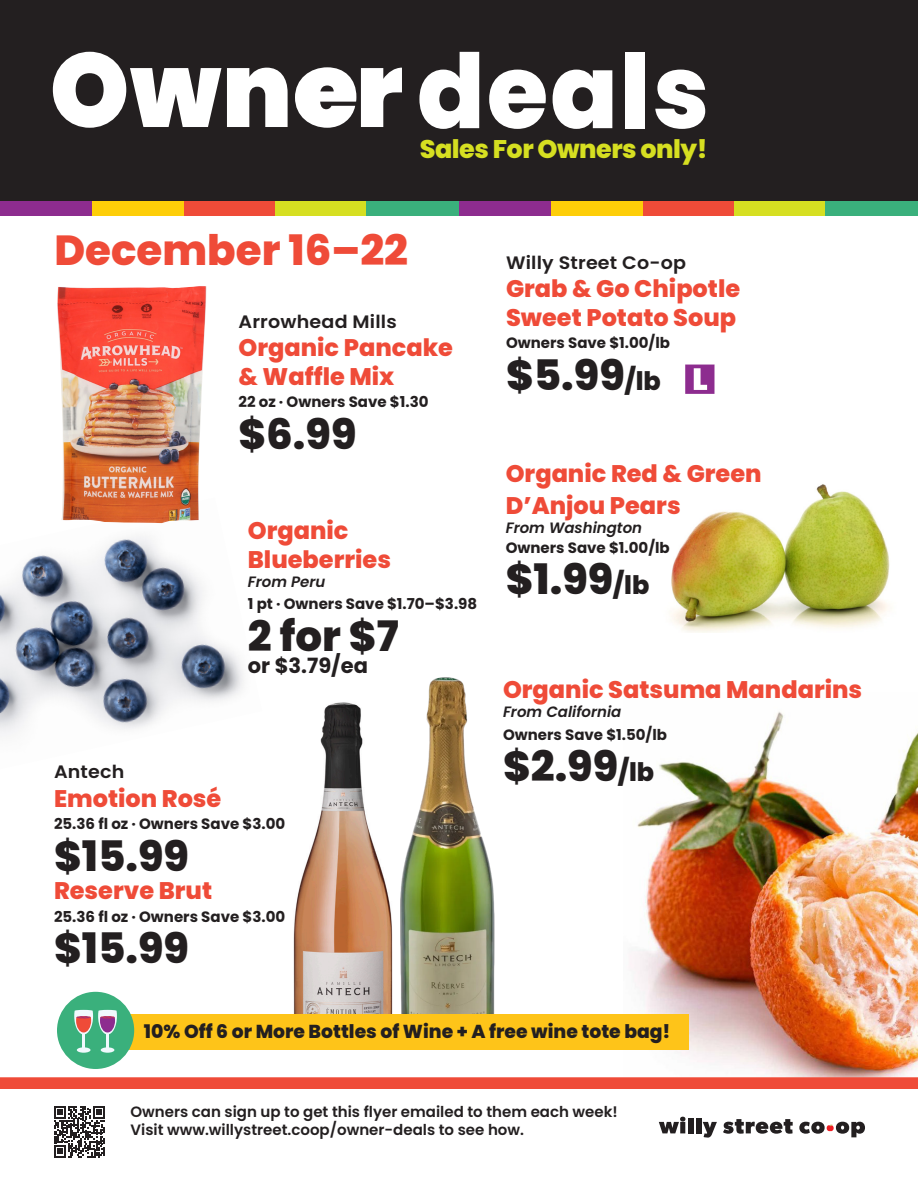
<style>
.page{position:relative;width:918px;height:1188px;background:#fff}
.page>*{position:absolute;margin:0;border:0;box-sizing:border-box;transform-origin:0 0}
.t1{font:800 42px "Poppins";color:#231f20}
.t2{font:800 42px "Poppins";color:#ef4b38}
.t3{font:800 25.5px "Poppins";letter-spacing:-.02em;color:#d6df21}
.t4{font:800 24px/28.5px "Poppins";color:#ef4b38}
.t5{font:700 21px "Poppins";color:#231f20}
.t6{font:800 18.75px "Poppins";color:#231f20}
.t7{font:600 18px "Poppins";letter-spacing:.01em;color:#231f20;scale:1.06 1}
.t8{font:700 15px "Poppins";color:#231f20}
.t9{font:600 15px "Poppins";color:#231f20}
.t10{font:italic 600 15px "Poppins";color:#231f20}
.s1{font-size:25.5px}
</style>
<div class="page">
<div style="left:0;top:0;width:918px;height:207px;background:#231f20"></div>
<svg style="left:419px;top:52px;width:60px;height:77px"></svg>
<svg style="left:489px;top:70px;width:57px;height:59px"></svg>
<svg style="left:553px;top:70px;width:59px;height:59px"></svg>
<div style="left:626px;top:52px;width:19px;height:76px;background:#fff"></div>
<svg style="left:655px;top:70px;width:50px;height:59px"></svg>
<svg style="left:53px;top:52px;width:168px;height:76px"></svg>
<svg style="left:227px;top:68px;width:61px;height:59px"></svg>
<svg style="left:295px;top:67px;width:107px;height:61px"></svg>
<div style="left:184px;top:201px;width:91px;height:15px;background:#ef4b38"></div>
<div style="left:275px;top:201px;width:92px;height:15px;background:#d6df21"></div>
<div style="left:367px;top:201px;width:92px;height:15px;background:#3ab07c"></div>
<div style="left:0;top:201px;width:92px;height:15px;background:#8d2c8f"></div>
<div style="left:92px;top:201px;width:92px;height:15px;background:#fece08"></div>
<div style="left:643px;top:201px;width:91px;height:15px;background:#ef4b38"></div>
<div style="left:734px;top:201px;width:92px;height:15px;background:#d6df21"></div>
<div style="left:826px;top:201px;width:92px;height:15px;background:#3ab07c"></div>
<div style="left:459px;top:201px;width:92px;height:15px;background:#8d2c8f"></div>
<div style="left:551px;top:201px;width:92px;height:15px;background:#fece08"></div>
<img style="left:0;top:523px;width:244px;height:211px">
<img style="left:624px;top:711px;width:294px;height:366px">
<img style="left:671px;top:484px;width:219px;height:148px">
<svg style="left:0;top:1077px;width:918px;height:12px;background:#ef4f3c"></svg>
<svg style="left:54px;top:1106px;width:51px;height:51px"></svg>
<svg style="left:659px;top:1117px;width:26px;height:16px"></svg>
<div style="left:688px;top:1118px;width:5px;height:15px;background:#231f20"></div>
<div style="left:696px;top:1118px;width:5px;height:15px;background:#231f20"></div>
<svg style="left:703px;top:1122px;width:14px;height:16px"></svg>
<svg style="left:723px;top:1119px;width:70px;height:15px"></svg>
<svg style="left:799px;top:1122px;width:66px;height:15px"></svg>
<img style="left:251px;top:677px;width:358px;height:338px">
<div style="left:130px;top:1015px;width:559px;height:35px;background:#fec419"></div>
<img style="left:57px;top:286px;width:150px;height:237px">
<div style="left:57px;top:992px;width:77px;height:77px;background:#3ab07c;border-radius:50%"></div>
<svg style="left:77px;top:1047px;width:14px;height:6px"></svg>
<svg style="left:101px;top:1047px;width:13px;height:6px"></svg>
<svg style="left:74px;top:1010px;width:43px;height:41px"></svg>
<svg style="left:685px;top:364px;width:30px;height:30px"></svg>
<h2 class="t3" style="left:420px;top:134px;width:289px">Sales For Owners only!</h2>
<p class="t2" style="left:54px;top:226px;width:355px">December 16–22</p>
<p class="t7" style="left:238px;top:311px;width:151px">Arrowhead Mills</p>
<p class="t4" style="left:238px;top:334px;width:216px">Organic Pancake &amp; Waffle Mix</p>
<p class="t8" style="left:238px;top:393px;width:192px">22 oz · Owners Save $1.30</p>
<p class="t1" style="left:238px;top:410px;width:119px">$6.99</p>
<p class="t4" style="left:248px;top:517px;width:145px">Organic<br>Blueberries</p>
<p class="t10" style="left:248px;top:573px;width:79px">From Peru</p>
<p class="t8" style="left:248px;top:595px;width:231px">1 pt · Owners Save $1.70–$3.98</p>
<p class="t1" style="left:248px;top:612px;width:152px">2 for $7</p>
<p class="t5" style="left:248px;top:654px;width:122px">or $3.79/ea</p>
<p class="t7" style="left:54px;top:761px;width:68px">Antech</p>
<p class="t4" style="left:54px;top:784px;width:169px">Emotion Rosé</p>
<p class="t8" style="left:54px;top:815px;width:233px">25.36 fl oz · Owners Save $3.00</p>
<p class="t1" style="left:54px;top:832px;width:137px">$15.99</p>
<p class="t4" style="left:54px;top:877px;width:160px">Reserve Brut</p>
<p class="t8" style="left:54px;top:908px;width:233px">25.36 fl oz · Owners Save $3.00</p>
<p class="t1" style="left:54px;top:924px;width:137px">$15.99</p>
<p class="t7" style="left:506px;top:252px;width:171px">Willy Street Co-op</p>
<p class="t4" style="left:506px;top:275px;width:236px">Grab &amp; Go Chipotle<br>Sweet Potato Soup</p>
<p class="t8" style="left:506px;top:334px;width:166px">Owners Save $1.00/lb</p>
<p class="t1" style="left:506px;top:351px;width:156px">$5.99<span class="s1">/lb</span></p>
<p class="t4" style="left:506px;top:458px;width:257px;line-height:32px">Organic Red &amp; Green<br>D’Anjou Pears</p>
<p class="t10" style="left:506px;top:519px;width:138px">From Washington</p>
<p class="t8" style="left:506px;top:539px;width:166px">Owners Save $1.00/lb</p>
<p class="t1" style="left:506px;top:555px;width:145px">$1.99<span class="s1">/lb</span></p>
<p class="t4" style="left:503px;top:676px;width:361px">Organic Satsuma Mandarins</p>
<p class="t10" style="left:503px;top:703px;width:120px">From California</p>
<p class="t8" style="left:503px;top:726px;width:165px">Owners Save $1.50/lb</p>
<p class="t1" style="left:503px;top:742px;width:153px">$2.99<span class="s1">/lb</span></p>
<p class="t6" style="left:144px;top:1021px;width:528px">10% Off 6 or More Bottles of Wine + A free wine tote bag!</p>
<p class="t9" style="left:130px;top:1103px;width:489px">Owners can sign up to get this flyer emailed to them each week!</p>
<p class="t9" style="left:130px;top:1121px;width:395px">Visit www.willystreet.coop/owner-deals to see how.</p>
</div>
